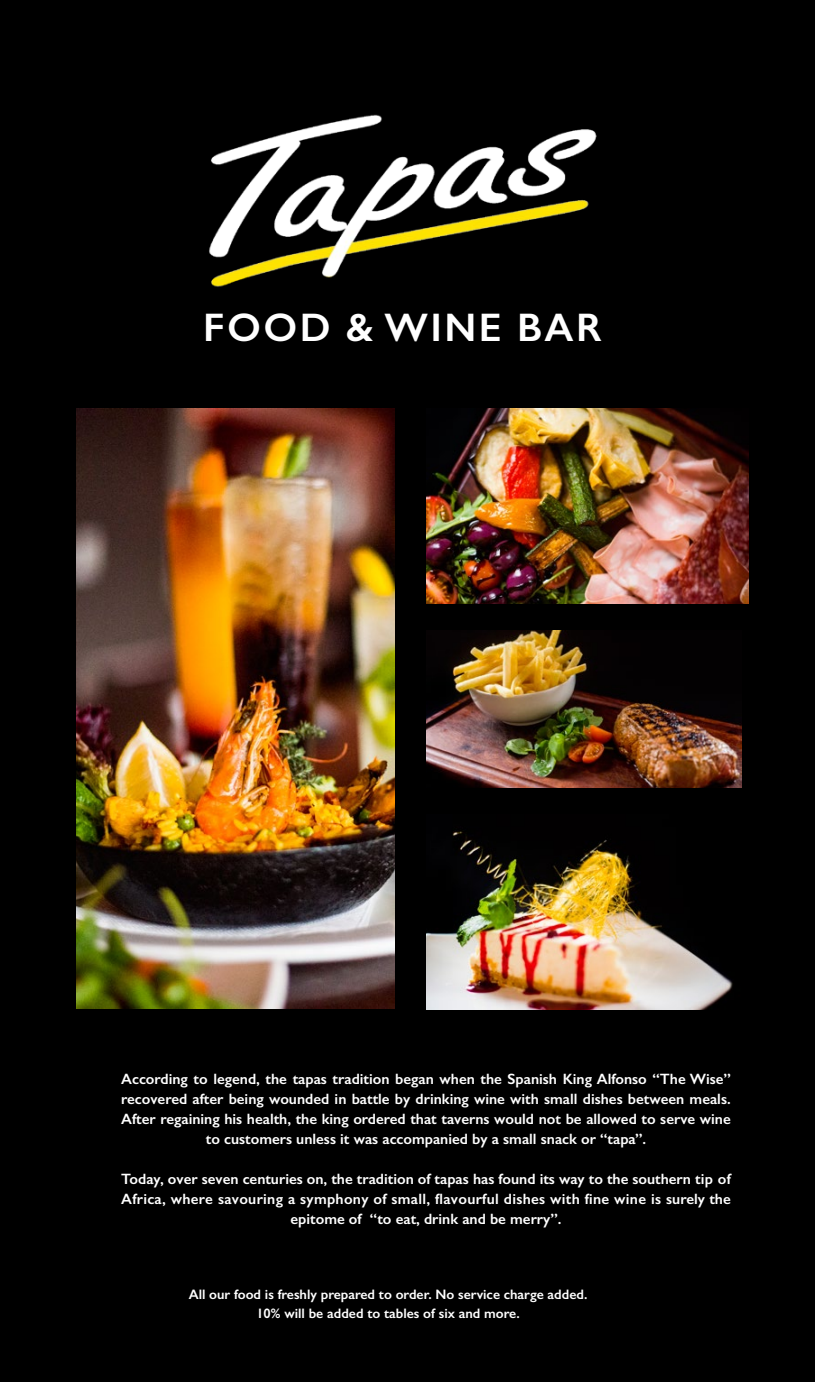
<style>
.page{position:relative;width:815px;height:1382px;background:#000}
.page>*{position:absolute;margin:0;border:0;box-sizing:border-box;transform-origin:0 0}
.t1{font:600 40px "Gill Sans";letter-spacing:.06em;color:#fff}
.t2{font:600 15px/20px "Gill Sans";color:#fff;text-align:center}
.t3{font:600 13.75px/18.8px "Gill Sans";color:#fff;text-align:center}
</style>
<div class="page">
<img style="left:209px;top:114px;width:388px;height:173px">
<img style="left:76px;top:409px;width:319px;height:600px">
<img style="left:426px;top:409px;width:323px;height:195px">
<img style="left:426px;top:630px;width:315px;height:157px">
<img style="left:426px;top:831px;width:307px;height:178px">
<h1 class="t1" style="left:203px;top:303px;width:400px">FOOD &amp; WINE BAR</h1>
<p class="t2" style="left:121px;top:1068px;width:611px">According to legend, the tapas tradition began when the Spanish King Alfonso “The Wise” recovered after being wounded in battle by drinking wine with small dishes between meals.<br>After regaining his health, the king ordered that taverns would not be allowed to serve wine to customers unless it was accompanied by a small snack or “tapa”.</p>
<p class="t2" style="left:121px;top:1168px;width:611px">Today, over seven centuries on, the tradition of tapas has found its way to the southern tip of<br>Africa, where savouring a symphony of small, flavourful dishes with fine wine is surely the epitome of “to eat, drink and be merry”.</p>
<p class="t3" style="left:189px;top:1285px;width:400px">All our food is freshly prepared to order. No service charge added.<br>10% will be added to tables of six and more.</p>
</div>
